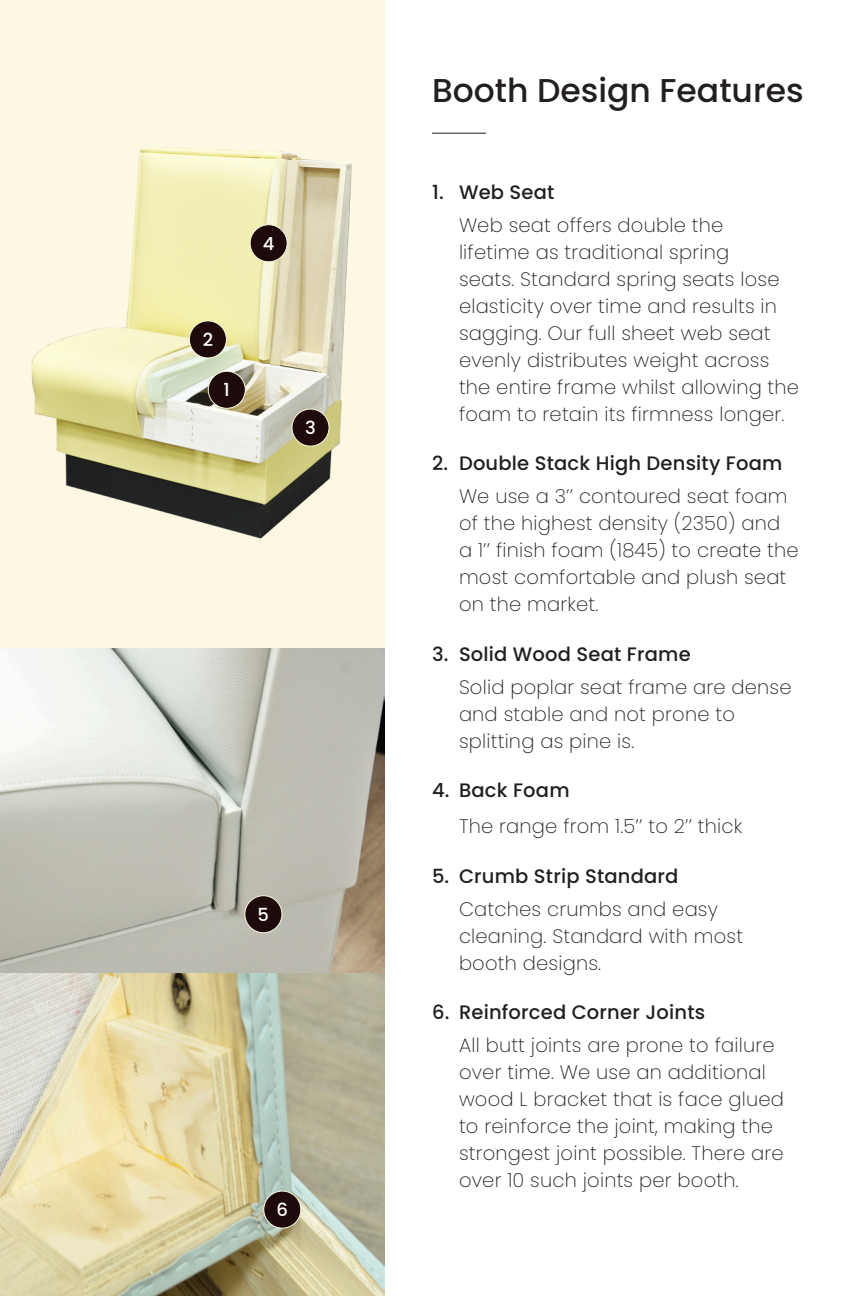
<style>
.page{position:relative;width:864px;height:1296px;background:#fff}
.page>*{position:absolute;margin:0;border:0;box-sizing:border-box;transform-origin:0 0}
.t1{font:500 33px "Poppins";color:#231f20}
.t2{font:200 19.5px/27px "Poppins";letter-spacing:.01em;color:#231f20}
.t3{font:500 19.5px/33px "Poppins";letter-spacing:.01em;color:#231f20;text-align:right}
.t4{font:500 18px "Poppins";color:#fff}
.s1{font-weight:500}
.s2{font-weight:200}
</style>
<div class="page">
<img style="left:0;top:742px;width:385px;height:554px">
<svg style="left:0;top:0;width:385px;height:742px;background:#f2f0df"></svg>
<div style="left:264px;top:1191px;width:37px;height:37px;background:#1e090b;border-radius:50%"></div>
<div style="left:263px;top:1191px;width:38px;height:37px;border:1px solid #f6f8dd;border-radius:50%"></div>
<img style="left:28px;top:142px;width:325px;height:398px">
<div style="left:208px;top:371px;width:37px;height:37px;background:#1e090b;border-radius:50%"></div>
<div style="left:208px;top:371px;width:38px;height:38px;border:1px solid #f6f8dd;border-radius:50%"></div>
<div style="left:189px;top:321px;width:37px;height:37px;background:#1e090b;border-radius:50%"></div>
<div style="left:189px;top:321px;width:38px;height:37px;border:1px solid #f6f8dd;border-radius:50%"></div>
<div style="left:292px;top:409px;width:37px;height:37px;background:#1e090b;border-radius:50%"></div>
<div style="left:292px;top:409px;width:37px;height:37px;border:1px solid #f6f8dd;border-radius:50%"></div>
<div style="left:250px;top:225px;width:37px;height:37px;background:#1e090b;border-radius:50%"></div>
<div style="left:250px;top:224px;width:38px;height:38px;border:1px solid #f6f8dd;border-radius:50%"></div>
<div style="left:245px;top:896px;width:37px;height:37px;background:#1e090b;border-radius:50%"></div>
<div style="left:245px;top:895px;width:37px;height:38px;border:1px solid #f6f8dd;border-radius:50%"></div>
<hr style="left:432px;top:133px;width:54px;height:1px;background:#231f20">
<p class="t4" style="left:203px;top:329px;width:12px">2</p>
<p class="t4" style="left:224px;top:380px;width:8px">1</p>
<p class="t4" style="left:263px;top:233px;width:13px">4</p>
<p class="t4" style="left:305px;top:418px;width:12px">3</p>
<p class="t4" style="left:258px;top:904px;width:13px">5</p>
<p class="t4" style="left:277px;top:1200px;width:13px">6</p>
<p class="t1" style="left:432px;top:71px;width:373px">Booth Design Features</p>
<p class="t2" style="left:459px;top:175px;width:266px;line-height:33px;text-indent:-27px"><span class="s1">1. Web Seat<br></span>Web seat offers double the</p>
<p class="t2" style="left:459px;top:238px;width:342px">lifetime as traditional spring<br>seats. Standard spring seats lose elasticity over time and results in sagging. Our full sheet web seat evenly distributes weight across the entire frame whilst allowing the foam to retain its firmness longer.</p>
<p class="t3" style="left:432px;top:447px;width:357px">2. Double Stack High Density Foam<br><span class="s2">We use a 3’’ contoured seat foam</span></p>
<p class="t2" style="left:459px;top:510px;width:341px">of the highest density (2350) and<br>a 1’’ finish foam (1845) to create the most comfortable and plush seat on the market.</p>
<p class="t2" style="left:459px;top:637px;width:334px;line-height:33px;text-indent:-27px"><span class="s1">3. Solid Wood Seat Frame<br></span>Solid poplar seat frame are dense</p>
<p class="t2" style="left:459px;top:700px;width:278px">and stable and not prone to splitting as pine is.</p>
<p class="t2" style="left:459px;top:772px;width:285px;line-height:36px;text-indent:-27px"><span class="s1">4. Back Foam<br></span>The range from 1.5’’ to 2’’ thick</p>
<p class="t3" style="left:459px;top:859px;width:261px;text-align:left;text-indent:-27px">5. Crumb Strip Standard<br><span class="s2">Catches crumbs and easy</span></p>
<p class="t2" style="left:459px;top:922px;width:286px">cleaning. Standard with most booth designs.</p>
<p class="t2" style="left:459px;top:996px;width:317px;line-height:33px;text-indent:-27px"><span class="s1">6. Reinforced Corner Joints<br></span>All butt joints are prone to failure</p>
<p class="t2" style="left:459px;top:1059px;width:326px">over time. We use an additional wood L bracket that is face glued to reinforce the joint, making the strongest joint possible. There are over 10 such joints per booth.</p>
</div>
